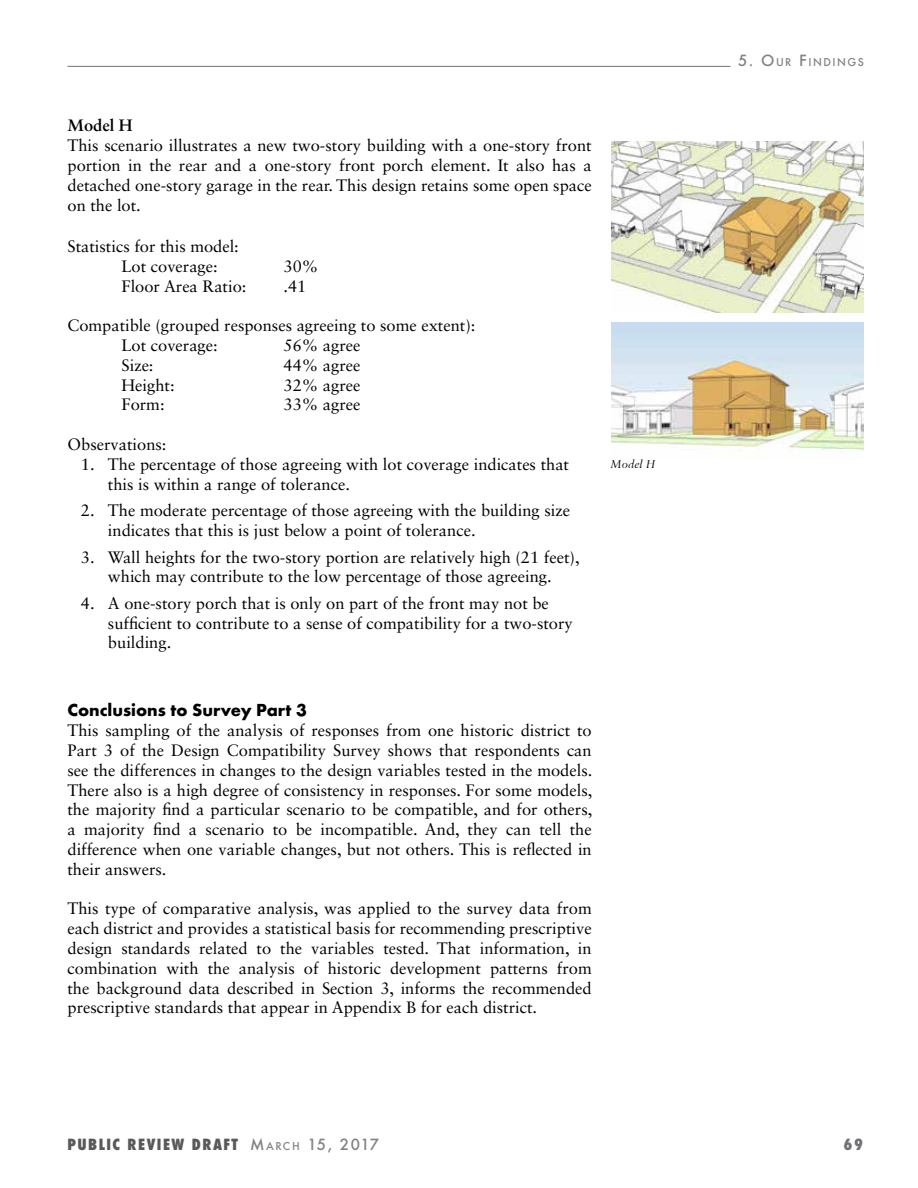
<style>
.page{position:relative;width:918px;height:1188px;background:#fff}
.page>*{position:absolute;margin:0;border:0;box-sizing:border-box;transform-origin:0 0}
.t1{font:700 18px "Futura T";color:#000}
.t2{font:16.5px/19.8px "Sabon LT Std";color:#000}
.t3{font:700 16.5px "Sabon LT Std";color:#000}
.t4{font:800 condensed 15px "Futura";letter-spacing:.1em;color:#58595b}
.t5{font:800 condensed 15px "Futura";color:#717275}
.t6{font:italic 12px "Sabon MTW01";color:#000}
.t7{font:500 10.5px "Futura";letter-spacing:.145em;color:#808285}
.s1{font-size:15px}
.s2{font-weight:500;font-stretch:normal;color:#808285}
.s3{font-weight:500;font-stretch:normal;font-size:10.5px;color:#808285}
</style>
<div class="page">
<hr style="left:68px;top:66px;width:663px;height:1px;background:#636466">
<img style="left:611px;top:141px;width:252px;height:171px">
<img style="left:611px;top:322px;width:252px;height:138px">
<p class="t3" style="left:68px;top:115px;width:67px">Model H</p>
<p class="t2" style="left:68px;top:135px;width:526px;text-align:justify">This scenario illustrates a new two-story building with a one-story front portion in the rear and a one-story front porch element. It also has a detached one-story garage in the rear. This design retains some open space on the lot.</p>
<p class="t2" style="left:122px;top:236px;width:119px;text-indent:-54px">Statistics for this model:<br>Lot coverage:</p>
<p class="t2" style="left:284px;top:256px;width:36px">30%</p>
<p class="t2" style="left:122px;top:276px;width:127px">Floor Area Ratio:</p>
<p class="t2" style="left:284px;top:276px;width:24px">.41</p>
<p class="t2" style="left:122px;top:315px;width:355px;text-indent:-54px">Compatible (grouped responses agreeing to some extent):<br>Lot coverage:</p>
<p class="t2" style="left:284px;top:335px;width:79px">56% agree</p>
<p class="t2" style="left:122px;top:355px;width:34px">Size:</p>
<p class="t2" style="left:284px;top:355px;width:79px">44% agree</p>
<p class="t2" style="left:122px;top:375px;width:55px">Height:</p>
<p class="t2" style="left:284px;top:375px;width:79px">32% agree</p>
<p class="t2" style="left:122px;top:395px;width:45px">Form:</p>
<p class="t2" style="left:284px;top:395px;width:79px">33% agree</p>
<p class="t2" style="left:68px;top:434px;width:101px">Observations:</p>
<p class="t2" style="left:108px;top:454px;width:463px;text-indent:-27px">1. The percentage of those agreeing with lot coverage indicates that this is within a range of tolerance.</p>
<p class="t2" style="left:108px;top:500px;width:464px;text-indent:-27px">2. The moderate percentage of those agreeing with the building size indicates that this is just below a point of tolerance.</p>
<p class="t2" style="left:81px;top:547px;width:500px;text-align:center">3. Wall heights for the two-story portion are relatively high (21 feet), which may contribute to the low percentage of those agreeing.</p>
<p class="t2" style="left:108px;top:593px;width:466px;text-indent:-27px">4. A one-story porch that is only on part of the front may not be sufficient to contribute to a sense of compatibility for a two-story building.</p>
<p class="t6" style="left:610px;top:457px;width:47px">Model H</p>
<p class="t1" style="left:68px;top:700px;width:241px">Conclusions to Survey Part 3</p>
<p class="t2" style="left:68px;top:720px;width:526px;text-align:justify">This sampling of the analysis of responses from one historic district to Part 3 of the Design Compatibility Survey shows that respondents can see the differences in changes to the design variables tested in the models.<br>There also is a high degree of consistency in responses. For some models, the majority find a particular scenario to be compatible, and for others, a majority find a scenario to be incompatible. And, they can tell the difference when one variable changes, but not others. This is reflected in their answers.</p>
<p class="t2" style="left:68px;top:899px;width:526px;text-align:justify">This type of comparative analysis, was applied to the survey data from each district and provides a statistical basis for recommending prescriptive design standards related to the variables tested. That information, in combination with the analysis of historic development patterns from the background data described in Section 3, informs the recommended prescriptive standards that appear in Appendix B for each district.</p>
<p class="t7" style="left:738px;top:55px;width:127px"><span class="s1">5. O</span>UR <span class="s1">F</span>INDINGS</p>
<p class="t4" style="left:67px;top:1134px;width:313px">PUBLIC REVIEW DRAFT <span class="s2">M</span><span class="s3">ARCH</span> <span class="s2">15, 2017</span></p>
<p class="t5" style="left:844px;top:1134px;width:21px">69</p>
</div>
